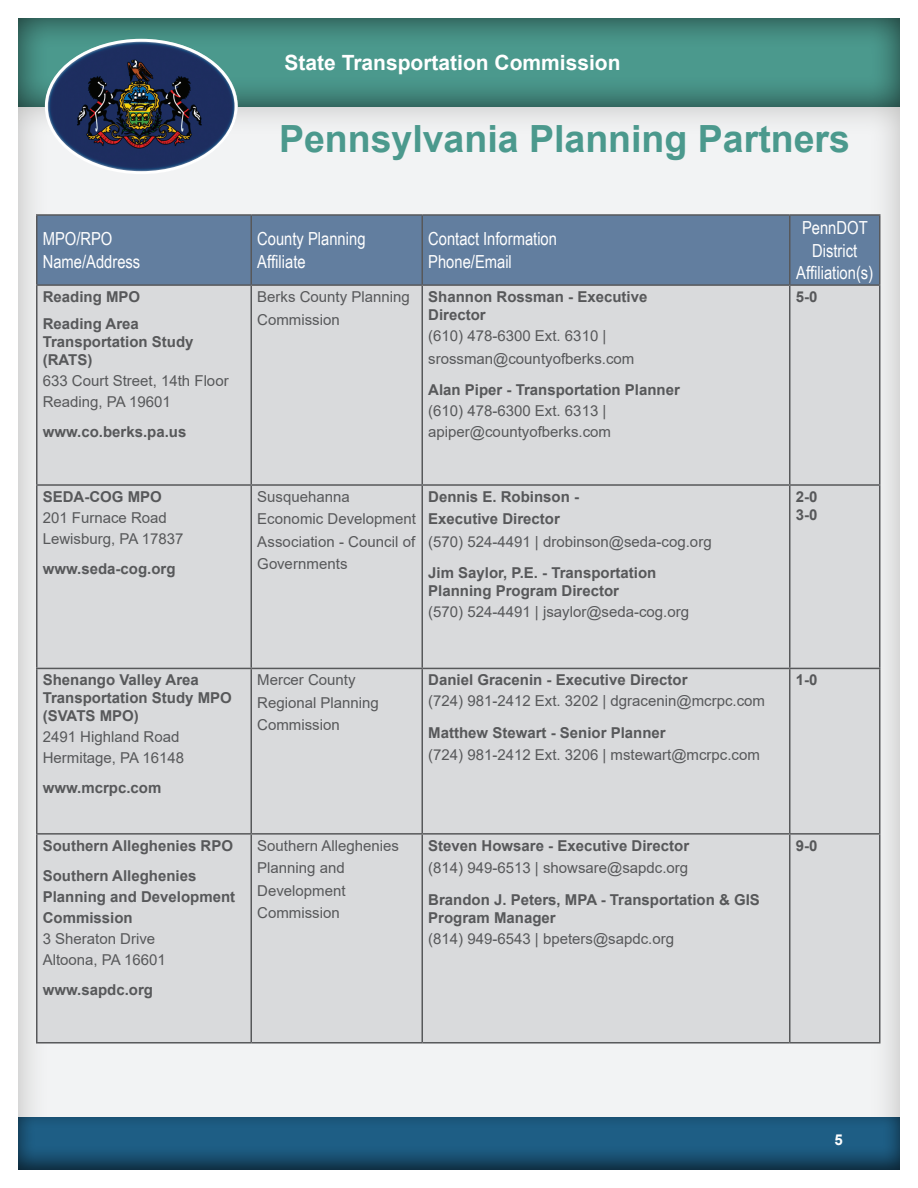
<style>
.page{position:relative;width:918px;height:1188px;background:#fff}
.page>*{position:absolute;margin:0;border:0;box-sizing:border-box;transform-origin:0 0}
.t1{font:700 37.5px "Arial";color:#4b998d}
.t2{font:700 21px "Arial";color:#fff}
.t3{font:18px/22.5px "Arial Narrow";color:#fff}
.t4{font:15px/22.5px "Arial";color:#57585a}
.t5{font:700 15px/18px "Arial";color:#57585a}
.t6{font:700 15px "Arial";color:#fff}
</style>
<div class="page">
<div style="left:9px;top:98px;width:891px;height:1074px;background:#93908b;opacity:.55"></div>
<div style="left:15px;top:16px;width:885px;height:92px;background:#231f20;opacity:.75"></div>
<img style="left:43px;top:36px;width:195px;height:141px">
<div style="left:45px;top:39px;width:193px;height:135px;border:3px solid #fff;border-radius:50%"></div>
<div style="left:16px;top:1117px;width:885px;height:55px;background:#231f20;opacity:.75"></div>
<div style="left:38px;top:216px;width:841px;height:68px;background:#627e9f"></div>
<div style="left:38px;top:286px;width:841px;height:756px;background:#d9dadc"></div>
<hr style="left:36px;top:284px;width:215px;height:2px;background:#57585a">
<hr style="left:36px;top:286px;width:2px;height:198px;background:#57585a">
<hr style="left:251px;top:284px;width:171px;height:2px;background:#57585a">
<hr style="left:250px;top:286px;width:2px;height:198px;background:#57585a">
<hr style="left:422px;top:284px;width:368px;height:2px;background:#57585a">
<hr style="left:422px;top:286px;width:1px;height:198px;background:#57585a">
<hr style="left:790px;top:284px;width:90px;height:2px;background:#57585a">
<hr style="left:789px;top:286px;width:1px;height:198px;background:#57585a">
<hr style="left:879px;top:286px;width:1px;height:198px;background:#57585a">
<hr style="left:36px;top:484px;width:215px;height:2px;background:#57585a">
<hr style="left:251px;top:484px;width:171px;height:2px;background:#57585a">
<hr style="left:422px;top:484px;width:368px;height:2px;background:#57585a">
<hr style="left:790px;top:484px;width:90px;height:2px;background:#57585a">
<hr style="left:36px;top:214px;width:215px;height:2px;background:#57585a">
<hr style="left:36px;top:216px;width:2px;height:68px;background:#57585a">
<hr style="left:251px;top:214px;width:171px;height:2px;background:#57585a">
<hr style="left:250px;top:216px;width:2px;height:68px;background:#57585a">
<hr style="left:422px;top:214px;width:368px;height:2px;background:#57585a">
<hr style="left:422px;top:216px;width:1px;height:68px;background:#57585a">
<hr style="left:790px;top:214px;width:90px;height:2px;background:#57585a">
<hr style="left:789px;top:216px;width:1px;height:68px;background:#57585a">
<hr style="left:879px;top:216px;width:1px;height:68px;background:#57585a">
<hr style="left:36px;top:486px;width:2px;height:182px;background:#57585a">
<hr style="left:250px;top:486px;width:2px;height:182px;background:#57585a">
<hr style="left:422px;top:486px;width:1px;height:182px;background:#57585a">
<hr style="left:789px;top:486px;width:1px;height:182px;background:#57585a">
<hr style="left:879px;top:486px;width:1px;height:182px;background:#57585a">
<hr style="left:36px;top:668px;width:215px;height:1px;background:#57585a">
<hr style="left:36px;top:669px;width:2px;height:164px;background:#57585a">
<hr style="left:251px;top:668px;width:171px;height:1px;background:#57585a">
<hr style="left:250px;top:669px;width:2px;height:164px;background:#57585a">
<hr style="left:422px;top:668px;width:368px;height:1px;background:#57585a">
<hr style="left:422px;top:669px;width:1px;height:164px;background:#57585a">
<hr style="left:790px;top:668px;width:90px;height:1px;background:#57585a">
<hr style="left:789px;top:669px;width:1px;height:164px;background:#57585a">
<hr style="left:879px;top:669px;width:1px;height:164px;background:#57585a">
<hr style="left:36px;top:833px;width:215px;height:2px;background:#57585a">
<hr style="left:36px;top:835px;width:2px;height:207px;background:#57585a">
<hr style="left:251px;top:833px;width:171px;height:2px;background:#57585a">
<hr style="left:250px;top:835px;width:2px;height:207px;background:#57585a">
<hr style="left:422px;top:833px;width:368px;height:2px;background:#57585a">
<hr style="left:422px;top:835px;width:1px;height:207px;background:#57585a">
<hr style="left:790px;top:833px;width:90px;height:2px;background:#57585a">
<hr style="left:789px;top:835px;width:1px;height:207px;background:#57585a">
<hr style="left:879px;top:835px;width:1px;height:207px;background:#57585a">
<hr style="left:36px;top:1042px;width:215px;height:2px;background:#57585a">
<hr style="left:251px;top:1042px;width:171px;height:2px;background:#57585a">
<hr style="left:422px;top:1042px;width:368px;height:2px;background:#57585a">
<hr style="left:790px;top:1042px;width:90px;height:2px;background:#57585a">
<h2 class="t2" style="left:284px;top:47px;width:338px">State Transportation Commission</h2>
<h1 class="t1" style="left:279px;top:112px;width:573px">Pennsylvania Planning Partners</h1>
<p class="t3" style="left:43px;top:227px;width:99px">MPO/RPO<br>Name/Address</p>
<p class="t3" style="left:257px;top:227px;width:110px">County Planning<br>Affiliate</p>
<p class="t3" style="left:428px;top:227px;width:130px">Contact Information<br>Phone/Email</p>
<p class="t3" style="left:796px;top:216px;width:79px;text-align:center">PennDOT<br>District<br>Affiliation(s)</p>
<p class="t5" style="left:43px;top:283px;width:99px;line-height:27px">Reading MPO<br>Reading Area</p>
<p class="t5" style="left:43px;top:333px;width:152px">Transportation Study (RATS)</p>
<p class="t4" style="left:43px;top:370px;width:187px;line-height:21px">633 Court Street, 14th Floor<br>Reading, PA 19601</p>
<p class="t5" style="left:43px;top:423px;width:145px">www.co.berks.pa.us</p>
<p class="t4" style="left:257px;top:285px;width:154px">Berks County Planning<br>Commission</p>
<p class="t5" style="left:428px;top:288px;width:221px">Shannon Rossman - Executive<br>Director</p>
<p class="t4" style="left:428px;top:324px;width:208px">(610) 478-6300 Ext. 6310 | srossman@countyofberks.com</p>
<p class="t5" style="left:428px;top:381px;width:253px">Alan Piper - Transportation Planner</p>
<p class="t4" style="left:428px;top:400px;width:184px;line-height:21px">(610) 478-6300 Ext. 6313 | apiper@countyofberks.com</p>
<p class="t5" style="left:796px;top:288px;width:23px">5-0</p>
<p class="t5" style="left:43px;top:488px;width:121px">SEDA-COG MPO</p>
<p class="t4" style="left:43px;top:507px;width:142px;line-height:21px">201 Furnace Road<br>Lewisburg, PA 17837</p>
<p class="t5" style="left:43px;top:560px;width:134px">www.seda-cog.org</p>
<p class="t5" style="left:43px;top:671px;width:191px">Shenango Valley Area<br>Transportation Study MPO (SVATS MPO)</p>
<p class="t4" style="left:43px;top:726px;width:143px;line-height:21px">2491 Highland Road<br>Hermitage, PA 16148</p>
<p class="t5" style="left:43px;top:779px;width:120px">www.mcrpc.com</p>
<p class="t5" style="left:43px;top:831px;width:192px;line-height:30px">Southern Alleghenies RPO<br>Southern Alleghenies</p>
<p class="t5" style="left:43px;top:886px;width:194px;line-height:21px">Planning and Development<br>Commission</p>
<p class="t4" style="left:43px;top:928px;width:125px;line-height:21px">3 Sheraton Drive<br>Altoona, PA 16601</p>
<p class="t5" style="left:43px;top:981px;width:112px">www.sapdc.org</p>
<p class="t4" style="left:257px;top:485px;width:160px">Susquehanna<br>Economic Development<br>Association - Council of<br>Governments</p>
<p class="t5" style="left:428px;top:486px;width:152px;line-height:22.5px">Dennis E. Robinson -<br>Executive Director</p>
<p class="t4" style="left:428px;top:530px;width:285px">(570) 524-4491 | drobinson@seda-cog.org</p>
<p class="t5" style="left:428px;top:564px;width:230px">Jim Saylor, P.E. - Transportation<br>Planning Program Director</p>
<p class="t4" style="left:428px;top:601px;width:262px">(570) 524-4491 | jsaylor@seda-cog.org</p>
<p class="t4" style="left:257px;top:669px;width:123px">Mercer County<br>Regional Planning<br>Commission</p>
<p class="t5" style="left:428px;top:671px;width:261px">Daniel Gracenin - Executive Director</p>
<p class="t4" style="left:428px;top:690px;width:338px">(724) 981-2412 Ext. 3202 | dgracenin@mcrpc.com</p>
<p class="t5" style="left:428px;top:724px;width:239px">Matthew Stewart - Senior Planner</p>
<p class="t4" style="left:428px;top:744px;width:333px">(724) 981-2412 Ext. 3206 | mstewart@mcrpc.com</p>
<p class="t4" style="left:257px;top:834px;width:143px">Southern Alleghenies<br>Planning and<br>Development<br>Commission</p>
<p class="t5" style="left:428px;top:837px;width:262px">Steven Howsare - Executive Director</p>
<p class="t4" style="left:428px;top:857px;width:262px">(814) 949-6513 | showsare@sapdc.org</p>
<p class="t5" style="left:428px;top:891px;width:333px">Brandon J. Peters, MPA - Transportation &amp; GIS<br>Program Manager</p>
<p class="t4" style="left:428px;top:927px;width:247px">(814) 949-6543 | bpeters@sapdc.org</p>
<p class="t5" style="left:796px;top:488px;width:23px">2-0<br>3-0</p>
<p class="t5" style="left:796px;top:671px;width:23px">1-0</p>
<p class="t5" style="left:796px;top:837px;width:23px">9-0</p>
<p class="t6" style="left:834px;top:1129px;width:10px">5</p>
</div>
